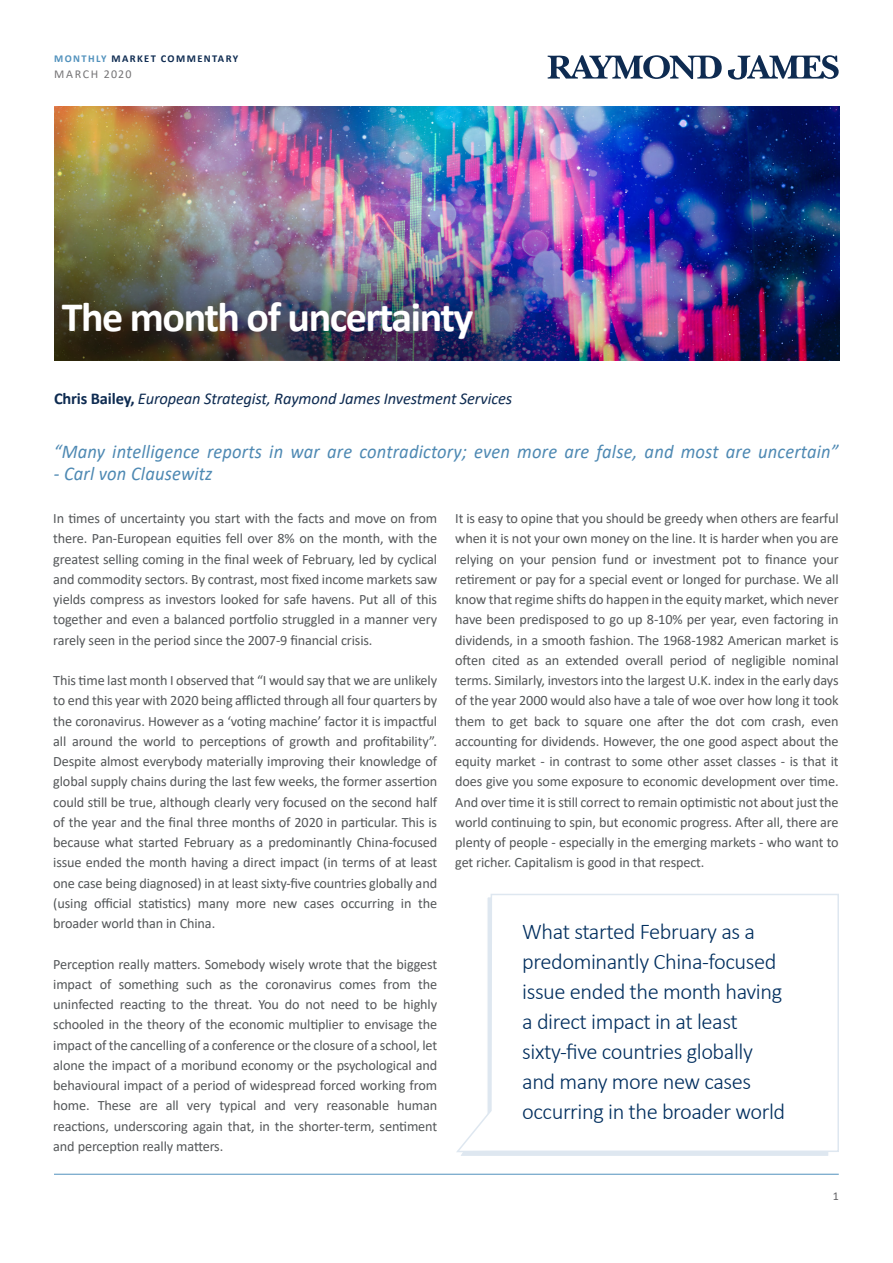
<style>
.page{position:relative;width:893px;height:1263px;background:#fff}
.page>*{position:absolute;margin:0;border:0;box-sizing:border-box;transform-origin:0 0}
.t1{font:700 42px "Calibri";letter-spacing:-.035em;color:#fff}
.Body_copy_9_5_13{font:300 22.5px/30px "Calibri";letter-spacing:-.02em;color:#002e5e}
.IntroCopy-Blue{font:italic 19.5px "Calibri";letter-spacing:.01em;color:#4e89b3;scale:.95 1}
.t2{font:italic 16.5px "Calibri";letter-spacing:-.01em;color:#0e2b51}
.Body_copy_9_5_13-2{font:14.25px/20.2px "Calibri";letter-spacing:-.01em;color:#545759;text-align:justify}
.t3{font:12px "Calibri";letter-spacing:.13em;color:#757476}
.t4{font:12px "Calibri";color:#636366}
.t5{font:700 10.5px "Calibri";letter-spacing:.135em;color:#0e2b51}
.s1{color:#5292bd}
.s2{font-weight:700;font-style:normal}
</style>
<div class="page">
<hr style="left:54px;top:1174px;width:785px;height:1px;background:#5292bd">
<svg style="left:548px;top:55px;width:174px;height:24px"></svg>
<svg style="left:728px;top:55px;width:111px;height:25px"></svg>
<svg style="left:456px;top:894px;width:383px;height:259px"></svg>
<img style="left:689px;top:106px;width:150px;height:254px">
<img style="left:54px;top:106px;width:635px;height:254px">
<p class="t5" style="left:54px;top:51px;width:186px"><span class="s1">MONTHLY</span> MARKET COMMENTARY</p>
<p class="t3" style="left:54px;top:66px;width:79px">MARCH 2020</p>
<p class="t1" style="left:62px;top:288px;width:413px">The month of uncertainty</p>
<p class="t2" style="left:54px;top:387px;width:460px"><span class="s2">Chris Bailey,</span> European Strategist, Raymond James Investment Services</p>
<p class="IntroCopy-Blue" style="left:54px;top:438px;width:828px">“Many intelligence reports in war are contradictory; even more are false, and most are uncertain”</p>
<p class="IntroCopy-Blue" style="left:54px;top:460px;width:169px">- Carl von Clausewitz</p>
<p class="Body_copy_9_5_13-2" style="left:53px;top:508px;width:385px">In times of uncertainty you start with the facts and move on from there. Pan-European equities fell over 8% on the month, with the greatest selling coming in the final week of February, led by cyclical and commodity sectors. By contrast, most fixed income markets saw yields compress as investors looked for safe havens. Put all of this together and even a balanced portfolio struggled in a manner very rarely seen in the period since the 2007-9 financial crisis.</p>
<p class="Body_copy_9_5_13-2" style="left:53px;top:670px;width:385px">This time last month I observed that “I would say that we are unlikely to end this year with 2020 being afflicted through all four quarters by the coronavirus. However as a ‘voting machine’ factor it is impactful all around the world to perceptions of growth and profitability”.<br>Despite almost everybody materially improving their knowledge of global supply chains during the last few weeks, the former assertion could still be true, although clearly very focused on the second half of the year and the final three months of 2020 in particular. This is because what started February as a predominantly China-focused issue ended the month having a direct impact (in terms of at least one case being diagnosed) in at least sixty-five countries globally and (using official statistics) many more new cases occurring in the broader world than in China.</p>
<p class="Body_copy_9_5_13-2" style="left:53px;top:953px;width:385px">Perception really matters. Somebody wisely wrote that the biggest impact of something such as the coronavirus comes from the uninfected reacting to the threat. You do not need to be highly schooled in the theory of the economic multiplier to envisage the impact of the cancelling of a conference or the closure of a school, let alone the impact of a moribund economy or the psychological and behavioural impact of a period of widespread forced working from home. These are all very typical and very reasonable human reactions, underscoring again that, in the shorter-term, sentiment and perception really matters.</p>
<p class="Body_copy_9_5_13-2" style="left:455px;top:508px;width:385px">It is easy to opine that you should be greedy when others are fearful when it is not your own money on the line. It is harder when you are relying on your pension fund or investment pot to finance your retirement or pay for a special event or longed for purchase. We all know that regime shifts do happen in the equity market, which never have been predisposed to go up 8-10% per year, even factoring in dividends, in a smooth fashion. The 1968-1982 American market is often cited as an extended overall period of negligible nominal terms. Similarly, investors into the largest U.K. index in the early days of the year 2000 would also have a tale of woe over how long it took them to get back to square one after the dot com crash, even accounting for dividends. However, the one good aspect about the equity market - in contrast to some other asset classes - is that it does give you some exposure to economic development over time.<br>And over time it is still correct to remain optimistic not about just the world continuing to spin, but economic progress. After all, there are plenty of people - especially in the emerging markets - who want to get richer. Capitalism is good in that respect.</p>
<p class="Body_copy_9_5_13" style="left:522px;top:917px;width:264px">What started February as a predominantly China-focused issue ended the month having a direct impact in at least sixty-five countries globally and many more new cases occurring in the broader world</p>
<p class="t4" style="left:833px;top:1187px;width:8px">1</p>
</div>
